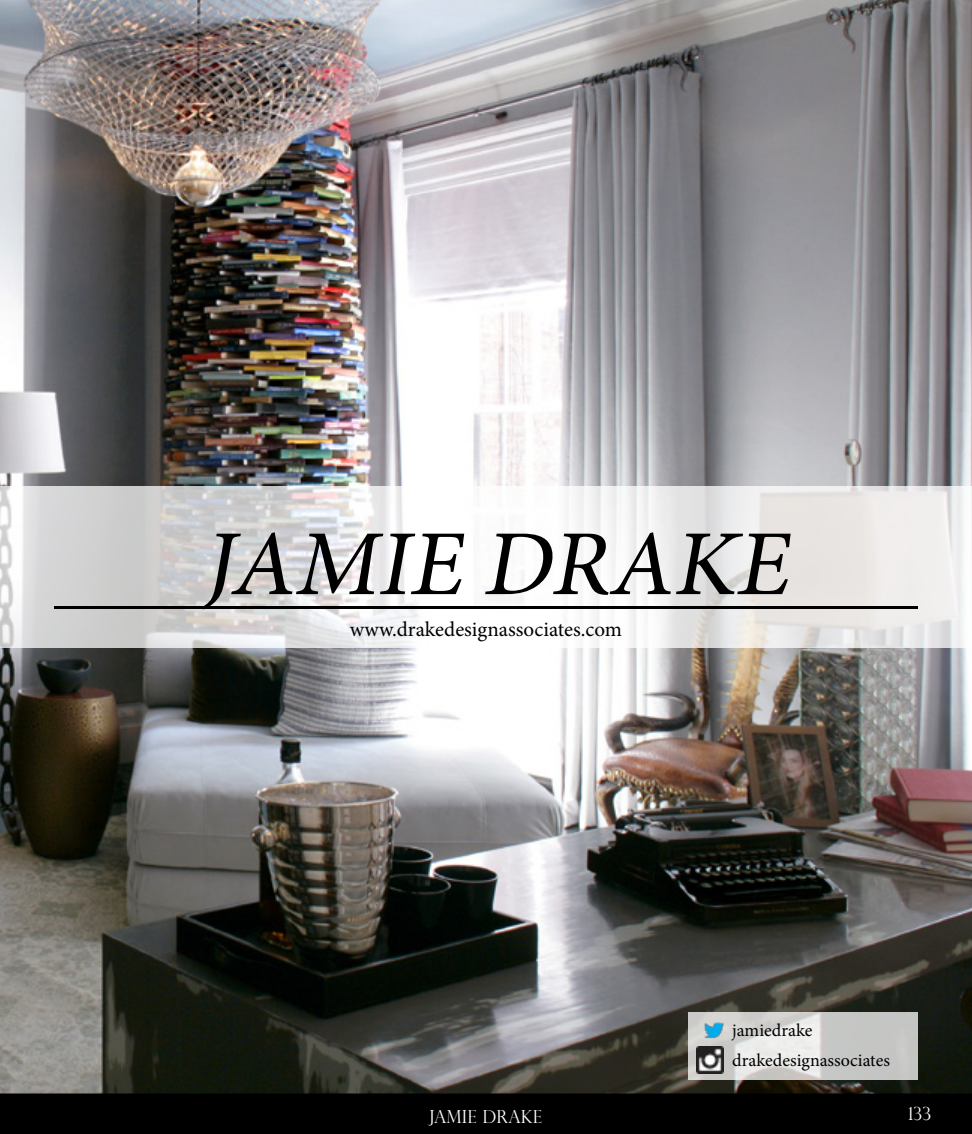
<style>
.page{position:relative;width:972px;height:1134px;background:#fff}
.page>*{position:absolute;margin:0;border:0;box-sizing:border-box;transform-origin:0 0}
.t1{font:italic 93px "Minion Pro";color:#000}
.t2{font:21px "Minion Pro";color:#000}
.t3{font:18px "Minion Pro";color:#000}
.t4{font:300 18px "Perpetua Titling";color:#fff}
</style>
<div class="page">
<img style="left:0;top:0;width:972px;height:1094px">
<svg style="left:0;top:486px;width:972px;height:162px"></svg>
<hr style="left:54px;top:606px;width:864px;height:3px;background:#000">
<div style="left:0;top:1094px;width:972px;height:40px;background:#000"></div>
<svg style="left:688px;top:1012px;width:230px;height:68px;background:#d1d1d0"></svg>
<img style="left:697px;top:1021px;width:28px;height:53px">
<h1 class="t1" style="left:202px;top:502px;width:609px">JAMIE DRAKE</h1>
<p class="t2" style="left:350px;top:615px;width:274px">www.drakedesignassociates.com</p>
<p class="t3" style="left:732px;top:1018px;width:82px">jamiedrake</p>
<p class="t3" style="left:732px;top:1048px;width:159px">drakedesignassociates</p>
<p class="t4" style="left:428px;top:1106px;width:115px">JAMIE DRAKE</p>
<p class="t4" style="left:908px;top:1103px;width:25px">133</p>
</div>
